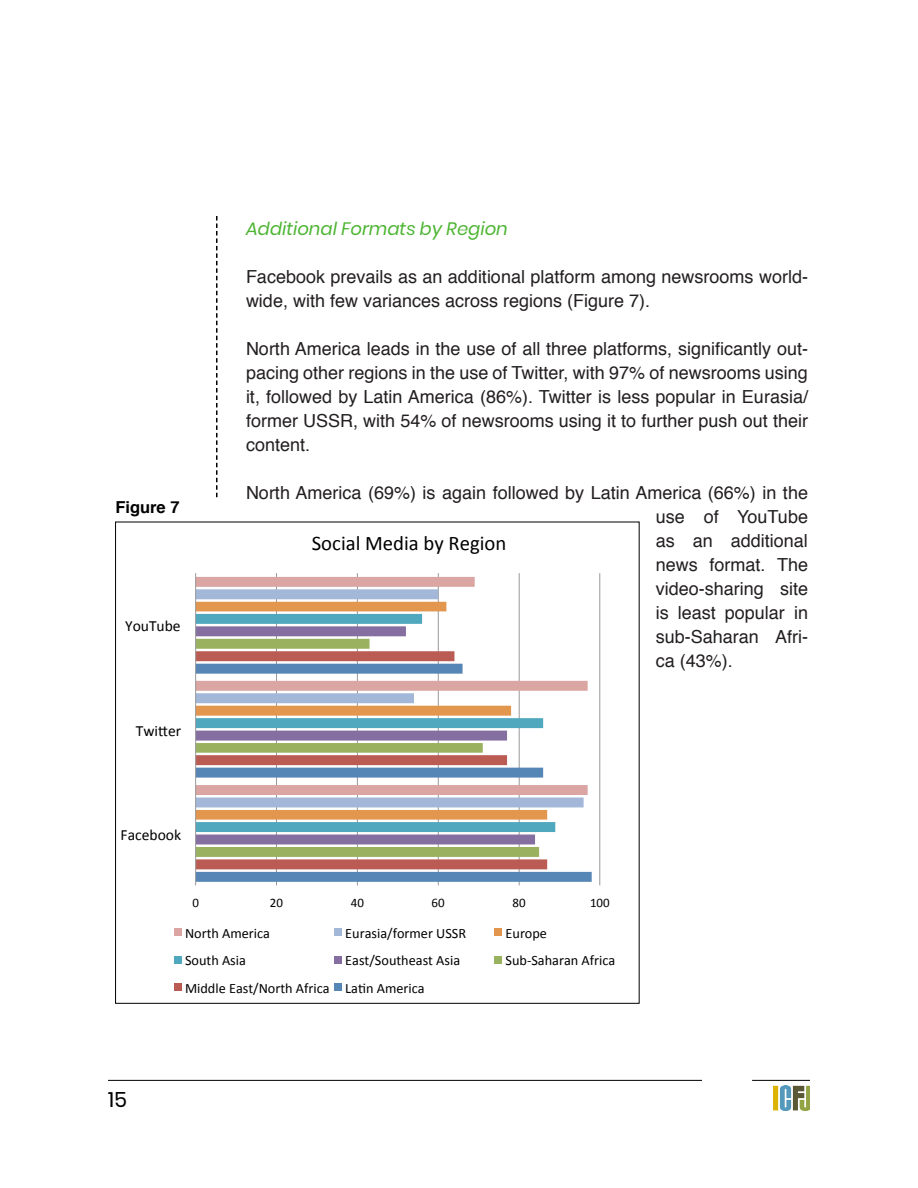
<style>
.page{position:relative;width:918px;height:1188px;background:#fff}
.page>*{position:absolute;margin:0;border:0;box-sizing:border-box;transform-origin:0 0}
.t1{font:21px "Poppins";color:#000}
.t2{font:20.7px "Calibri";color:#000}
.t3{font:18px/24px "Helvetica";color:#231f20;text-align:justify}
.t4{font:italic 18px "Poppins";color:#4db533}
.t5{font:700 16.5px "Helvetica";color:#000}
.t6{font:15.6px "Calibri";color:#000}
.t7{font:14.25px "Calibri";color:#000}
.t8{font:12.9px "Calibri";color:#000}
</style>
<div class="page">
<svg style="left:216px;top:216px;width:2px;height:281px"></svg>
<hr style="left:680px;top:573px;width:1px;height:312px;background:#989898">
<svg style="left:174px;top:573px;width:427px;height:418px"></svg>
<img style="left:773px;top:1085px;width:37px;height:25px">
<hr style="left:752px;top:1080px;width:58px;height:1px;background:#000">
<hr style="left:108px;top:1080px;width:594px;height:1px;background:#000">
<p class="t5" style="left:115px;top:494px;width:66px">Figure 7</p>
<p class="t6" style="left:125px;top:616px;width:57px">YouTube</p>
<p class="t6" style="left:136px;top:720px;width:47px">Twi\er</p>
<p class="t4" style="left:246px;top:218px;width:263px">Additional Formats by Region</p>
<p class="t3" style="left:246px;top:265px;width:564px">Facebook prevails as an additional platform among newsrooms world&shy;wide, with few variances across regions (Figure 7).</p>
<p class="t3" style="left:246px;top:337px;width:564px">North America leads in the use of all three platforms, significantly out&shy;pacing other regions in the use of Twitter, with 97% of newsrooms using it, followed by Latin America (86%). Twitter is less popular in Eurasia/ former USSR, with 54% of newsrooms using it to further push out their content.</p>
<p class="t3" style="left:656px;top:481px;width:154px;text-indent:-410px">North America (69%) is again followed by Latin America (66%) in the use of YouTube as an additional news format. The video-sharing site is least popular in sub-Saharan Afri&shy;ca (43%).</p>
<p class="t2" style="left:312px;top:530px;width:196px">Social Media by Region</p>
<p class="t6" style="left:121px;top:825px;width:62px">Facebook</p>
<p class="t8" style="left:192px;top:894px;width:8px">0</p>
<p class="t8" style="left:270px;top:894px;width:15px">20</p>
<p class="t8" style="left:351px;top:894px;width:15px">40</p>
<p class="t8" style="left:432px;top:894px;width:15px">60</p>
<p class="t8" style="left:512px;top:894px;width:15px">80</p>
<p class="t8" style="left:590px;top:894px;width:21px">100</p>
<p class="t1" style="left:108px;top:1088px;width:20px">15</p>
<p class="t7" style="left:185px;top:924px;width:87px">North America</p>
<p class="t7" style="left:345px;top:924px;width:122px">Eurasia/former USSR</p>
<p class="t7" style="left:506px;top:924px;width:43px">Europe</p>
<p class="t7" style="left:185px;top:951px;width:62px">South Asia</p>
<p class="t7" style="left:345px;top:951px;width:116px">East/Southeast Asia</p>
<p class="t7" style="left:506px;top:951px;width:111px">Sub-Saharan Africa</p>
<p class="t7" style="left:185px;top:979px;width:241px">Middle East/North Africa LaMn America</p>
</div>
